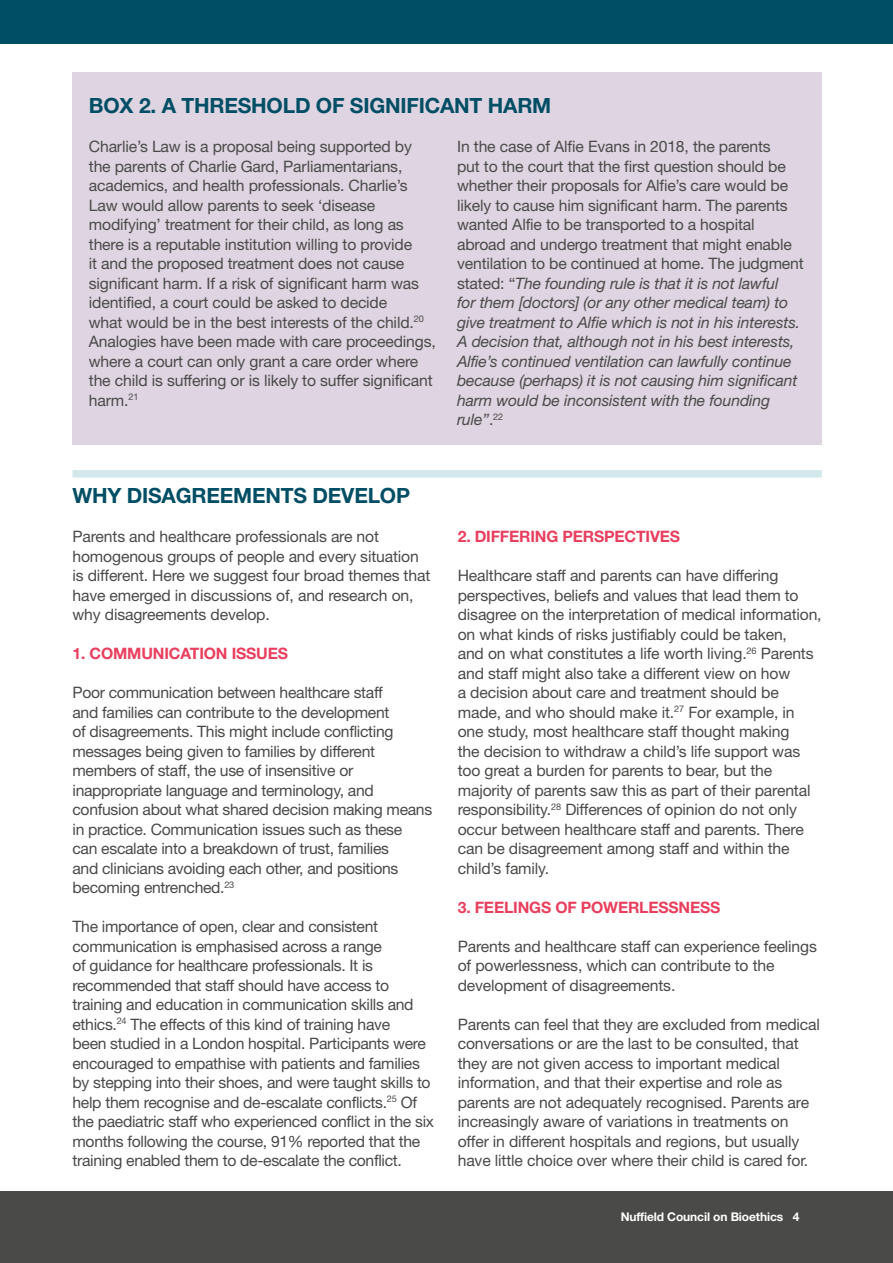
<style>
.page{position:relative;width:893px;height:1263px;background:#fff}
.page>*{position:absolute;margin:0;border:0;box-sizing:border-box;transform-origin:0 0}
.t1{font:700 21px "Helvetica Neue LT Pro";letter-spacing:-.01em;color:#004e65}
.t2{font:15.75px/19.5px "Helvetica Neue LT Pro";letter-spacing:-.01em;color:#4a4a49}
.t3{font:italic 15.75px/19.5px "Helvetica Neue LT Pro";letter-spacing:-.01em;color:#4a4a49}
.t4{font:700 15.75px "Helvetica Neue LT Pro";letter-spacing:-.01em;color:#e83f5e}
.t5{font:700 12px "Helvetica Neue LT Pro";letter-spacing:-.01em;color:#fff}
.s1{font-style:normal}
</style>
<div class="page">
<div style="left:72px;top:72px;width:749px;height:373px;background:#dfd4e1"></div>
<div style="left:72px;top:470px;width:750px;height:8px;background:#d2e8eb"></div>
<div style="left:0;top:1191px;width:893px;height:72px;background:#4a4a49"></div>
<div style="left:0;top:0;width:893px;height:43px;background:#004e65"></div>
<h1 class="t1" style="left:89px;top:92px;width:464px">BOX 2. A THRESHOLD OF SIGNIFICANT HARM</h1>
<p class="t2" style="left:89px;top:136px;width:349px">Charlie’s Law is a proposal being supported by the parents of Charlie Gard, Parliamentarians, academics, and health professionals. Charlie’s Law would allow parents to seek ‘disease modifying’ treatment for their child, as long as there is a reputable institution willing to provide<br>it and the proposed treatment does not cause significant harm. If a risk of significant harm was identified, a court could be asked to decide<br>what would be in the best interests of the child.<sup>20<br></sup>Analogies have been made with care proceedings, where a court can only grant a care order where the child is suffering or is likely to suffer significant harm.<sup>21</sup></p>
<p class="t3" style="left:457px;top:136px;width:348px"><span class="s1">In the case of Alfie Evans in 2018, the parents<br>put to the court that the first question should be whether their proposals for Alfie’s care would be likely to cause him significant harm. The parents wanted Alfie to be transported to a hospital abroad and undergo treatment that might enable ventilation to be continued at home. The judgment stated: “</span>The founding rule is that it is not lawful<br>for them [doctors] (or any other medical team) to give treatment to Alfie which is not in his interests.<br>A decision that, although not in his best interests, Alfie’s continued ventilation can lawfully continue because (perhaps) it is not causing him significant harm would be inconsistent with the founding rule”<span class="s1">.</span><sup>22</sup></p>
<h1 class="t1" style="left:72px;top:482px;width:339px">WHY DISAGREEMENTS DEVELOP</h1>
<p class="t2" style="left:72px;top:526px;width:359px">Parents and healthcare professionals are not homogenous groups of people and every situation is different. Here we suggest four broad themes that have emerged in discussions of, and research on, why disagreements develop.</p>
<p class="t4" style="left:72px;top:643px;width:217px">1. COMMUNICATION ISSUES</p>
<p class="t2" style="left:72px;top:682px;width:361px">Poor communication between healthcare staff<br>and families can contribute to the development<br>of disagreements. This might include conflicting messages being given to families by different members of staff, the use of insensitive or inappropriate language and terminology, and confusion about what shared decision making means in practice. Communication issues such as these<br>can escalate into a breakdown of trust, families<br>and clinicians avoiding each other, and positions becoming entrenched.<sup>23</sup></p>
<p class="t2" style="left:72px;top:916px;width:363px">The importance of open, clear and consistent communication is emphasised across a range<br>of guidance for healthcare professionals. It is recommended that staff should have access to training and education in communication skills and ethics.<sup>24</sup> The effects of this kind of training have<br>been studied in a London hospital. Participants were encouraged to empathise with patients and families by stepping into their shoes, and were taught skills to help them recognise and de-escalate conflicts.<sup>25</sup> Of the paediatric staff who experienced conflict in the six months following the course, 91% reported that the training enabled them to de-escalate the conflict.</p>
<p class="t4" style="left:458px;top:526px;width:224px">2. DIFFERING PERSPECTIVES</p>
<p class="t2" style="left:458px;top:565px;width:365px">Healthcare staff and parents can have differing perspectives, beliefs and values that lead them to disagree on the interpretation of medical information, on what kinds of risks justifiably could be taken,<br>and on what constitutes a life worth living.<sup>26</sup> Parents and staff might also take a different view on how<br>a decision about care and treatment should be made, and who should make it.<sup>27</sup> For example, in one study, most healthcare staff thought making<br>the decision to withdraw a child’s life support was too great a burden for parents to bear, but the majority of parents saw this as part of their parental responsibility.<sup>28</sup> Differences of opinion do not only occur between healthcare staff and parents. There can be disagreement among staff and within the child’s family.</p>
<p class="t4" style="left:458px;top:897px;width:264px">3. FEELINGS OF POWERLESSNESS</p>
<p class="t2" style="left:458px;top:936px;width:361px">Parents and healthcare staff can experience feelings of powerlessness, which can contribute to the development of disagreements.</p>
<p class="t2" style="left:458px;top:1014px;width:364px">Parents can feel that they are excluded from medical conversations or are the last to be consulted, that they are not given access to important medical information, and that their expertise and role as parents are not adequately recognised. Parents are increasingly aware of variations in treatments on offer in different hospitals and regions, but usually have little choice over where their child is cared for.</p>
<p class="t5" style="left:621px;top:1209px;width:180px">Nuffield Council on Bioethics 4</p>
</div>
